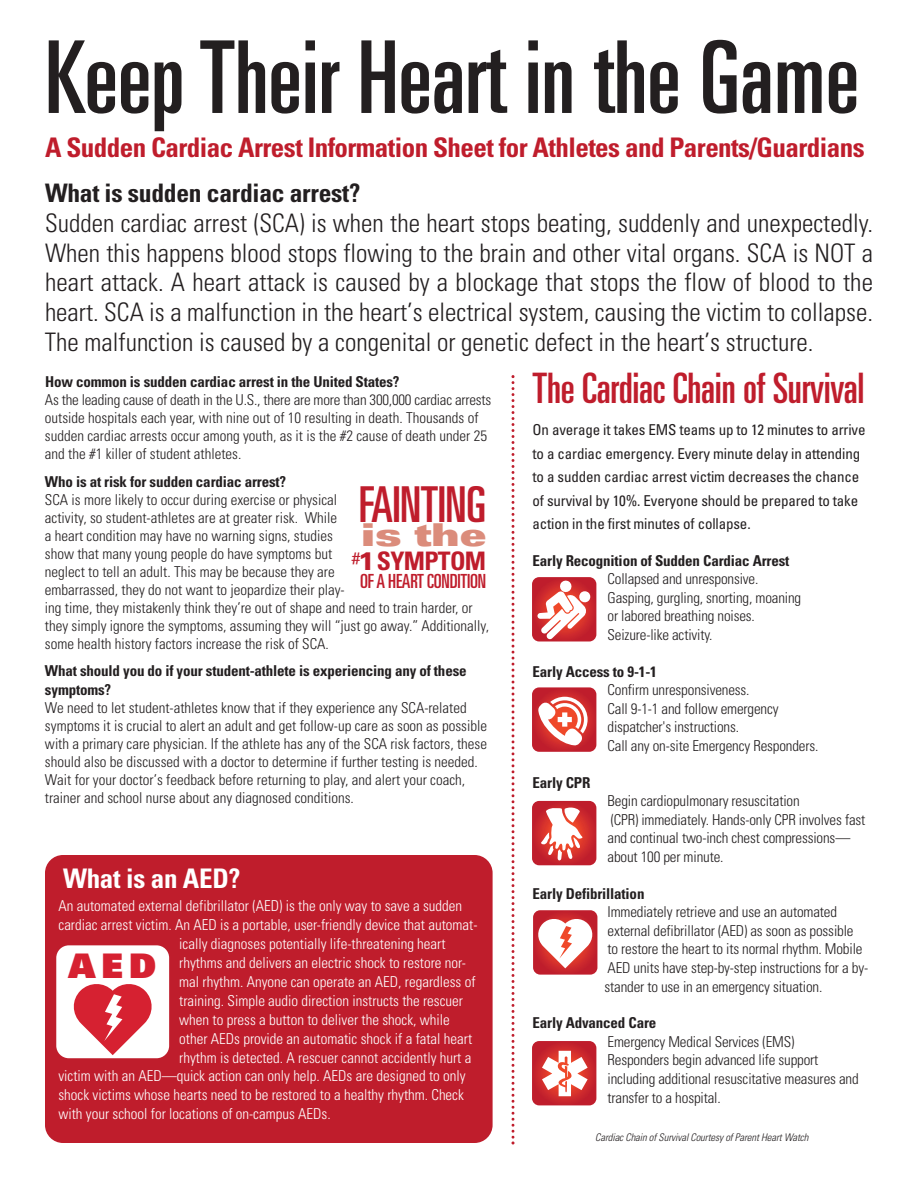
<style>
.page{position:relative;width:918px;height:1188px;background:#fff}
.page>*{position:absolute;margin:0;border:0;box-sizing:border-box;transform-origin:0 0}
.t1{font:ultra-condensed 100.5px "Univers";color:#231f20}
.t2{font:ultra-condensed 49.5px "Univers";letter-spacing:-.01em;color:#bf1d2c}
.t3{font:ultra-condensed 42px "Univers";letter-spacing:-.005em;color:#bf1d2c}
.t4{font:900 33.9px "Univers";color:#d62131}
.t5{font:900 expanded 31.5px "Univers";color:#db8c7b}
.t6{font:700 condensed 27px "Univers";letter-spacing:-.02em;color:#bf1d2c}
.t7{font:700 condensed 27px "Univers";letter-spacing:-.01em;color:#fff}
.t8{font:300 condensed 25.5px/29.7px "Univers";color:#231f20;text-align:justify}
.t9{font:700 condensed 25.5px "Univers";letter-spacing:-.01em;color:#231f20}
.t10{font:700 condensed 25.5px "Univers";letter-spacing:-.025em;color:#bf1d2c}
.t11{font:ultra-condensed 19.5px "Univers";letter-spacing:-.01em;color:#bf1d2c}
.t12{font:300 condensed 15px/18px "Univers";color:#231f20}
.t13{font:300 condensed 15px "Univers";color:#fff}
.t14{font:700 condensed 15px/18.6px "Univers";letter-spacing:-.01em;color:#231f20}
.t15{font:condensed 15px/23.4px "Univers";letter-spacing:-.01em;color:#231f20}
.t16{font:italic 300 condensed 10.5px "Univers";letter-spacing:-.005em;color:#231f20}
.s1{font-weight:900;font-stretch:normal}
</style>
<div class="page">
<div style="left:532px;top:577px;width:64px;height:64px;background:#bf1d2c;border-radius:7px"></div>
<svg style="left:537px;top:580px;width:54px;height:60px"></svg>
<div style="left:532px;top:687px;width:64px;height:65px;background:linear-gradient(to right,#c2202d,#c4222c);border-radius:7px"></div>
<svg style="left:538px;top:697px;width:50px;height:49px"></svg>
<svg style="left:532px;top:801px;width:64px;height:64px;background:#c3212c"></svg>
<svg style="left:541px;top:805px;width:43px;height:55px"></svg>
<div style="left:533px;top:910px;width:64px;height:65px;background:#bf1d2c;border-radius:7px"></div>
<svg style="left:538px;top:917px;width:55px;height:51px"></svg>
<div style="left:532px;top:1041px;width:64px;height:64px;background:linear-gradient(to right,#c4222c,#c5232c);border-radius:7px"></div>
<svg style="left:542px;top:1051px;width:46px;height:45px"></svg>
<svg style="left:512px;top:375px;width:3px;height:770px"></svg>
<div style="left:45px;top:855px;width:448px;height:288px;background:#bf1d2c;border-radius:18px"></div>
<div style="left:56px;top:945px;width:113px;height:113px;background:#fff;border-radius:13px"></div>
<svg style="left:73px;top:984px;width:79px;height:71px"></svg>
<h1 class="t1" style="left:45px;top:20px;width:816px">KeepTheir Heart in the Game</h1>
<h3 class="t6" style="left:45px;top:130px;width:821px">A Sudden Cardiac Arrest Information Sheet for Athletes and Parents/Guardians</h3>
<h3 class="t9" style="left:45px;top:177px;width:317px">What is sudden cardiac arrest?</h3>
<p class="t8" style="left:45px;top:208px;width:830px">Sudden cardiac arrest (SCA) is when the heart stops beating, suddenly and unexpectedly.<br>When this happens blood stops flowing to the brain and other vital organs. SCA is NOT a heart attack. A heart attack is caused by a blockage that stops the flow of blood to the heart. SCA is a malfunction in the heart’s electrical system, causing the victim to collapse.<br>The malfunction is caused by a congenital or genetic defect in the heart’s structure.</p>
<p class="t14" style="left:45px;top:372px;width:356px">How common is sudden cardiac arrest in the United States?</p>
<p class="t12" style="left:45px;top:391px;width:448px">As the leading cause of death in the U.S., there are more than 300,000 cardiac arrests outside hospitals each year, with nine out of 10 resulting in death. Thousands of sudden cardiac arrests occur among youth, as it is the #2 cause of death under 25 and the #1 killer of student athletes.</p>
<p class="t14" style="left:45px;top:472px;width:243px">Who is at risk for sudden cardiac arrest?</p>
<p class="t12" style="left:45px;top:490px;width:446px">SCA is more likely to occur during exercise or physical<br>activity, so student-athletes are at greater risk. While<br>a heart condition may have no warning signs, studies<br>show that many young people do have symptoms but<br>neglect to tell an adult. This may be because they are<br>embarrassed, they do not want to jeopardize their play-<br>ing time, they mistakenly think they’re out of shape and need to train harder, or they simply ignore the symptoms, assuming they will “just go away.” Additionally, some health history factors increase the risk of SCA.</p>
<p class="t14" style="left:45px;top:662px;width:423px">What should you do if your student-athlete is experiencing any of these symptoms?</p>
<p class="t12" style="left:45px;top:699px;width:444px">We need to let student-athletes know that if they experience any SCA-related symptoms it is crucial to alert an adult and get follow-up care as soon as possible with a primary care physician. If the athlete has any of the SCA risk factors, these should also be discussed with a doctor to determine if further testing is needed.<br>Wait for your doctor’s feedback before returning to play, and alert your coach, trainer and school nurse about any diagnosed conditions.</p>
<h3 class="t3" style="left:532px;top:364px;width:334px">The Cardiac Chain of Survival</h3>
<p class="t15" style="left:532px;top:418px;width:335px">On average it takes EMS teams up to 12 minutes to arrive to a cardiac emergency. Every minute delay in attending to a sudden cardiac arrest victim decreases the chance of survival by 10%. Everyone should be prepared to take action in the first minutes of collapse.</p>
<p class="t14" style="left:533px;top:551px;width:258px">Early Recognition of Sudden Cardiac Arrest</p>
<p class="t12" style="left:608px;top:569px;width:195px;line-height:18.6px">Collapsed and unresponsive.<br>Gasping, gurgling, snorting, moaning or labored breathing noises.<br>Seizure-like activity.</p>
<p class="t14" style="left:533px;top:662px;width:126px">Early Access to 9-1-1</p>
<p class="t12" style="left:608px;top:680px;width:212px;line-height:18.6px">Confirm unresponsiveness.<br>Call 9-1-1 and follow emergency dispatcher's instructions.<br>Call any on-site Emergency Responders.</p>
<p class="t14" style="left:533px;top:773px;width:59px">Early CPR</p>
<p class="t12" style="left:608px;top:791px;width:259px;line-height:18.6px">Begin cardiopulmonary resuscitation<br>(CPR) immediately. Hands-only CPR involves fast and continual two-inch chest compressions— about 100 per minute.</p>
<p class="t14" style="left:533px;top:884px;width:113px">Early Defibrillation</p>
<p class="t12" style="left:605px;top:902px;width:265px;line-height:18.6px">Immediately retrieve and use an automated external defibrillator (AED) as soon as possible<br>to restore the heart to its normal rhythm. Mobile AED units have step-by-step instructions for a by&shy;stander to use in an emergency situation.</p>
<p class="t14" style="left:533px;top:1013px;width:125px">Early Advanced Care</p>
<p class="t12" style="left:608px;top:1032px;width:253px;line-height:18.6px">Emergency Medical Services (EMS)<br>Responders begin advanced life support including additional resuscitative measures and transfer to a hospital.</p>
<p class="t16" style="left:595px;top:1131px;width:215px">Cardiac Chain of Survival Courtesy of Parent Heart Watch</p>
<h2 class="t2" style="left:359px;top:476px;width:129px">FAINTING</h2>
<h3 class="t5" style="left:361px;top:516px;width:127px">is the</h3>
<h3 class="t10" style="left:351px;top:545px;width:136px"><sup>#</sup><span class="s1">1</span>SYMPTOM</h3>
<h3 class="t11" style="left:360px;top:570px;width:128px">OF A HEART CONDITION</h3>
<h3 class="t7" style="left:63px;top:862px;width:179px">What is an AED?</h3>
<p class="t13" style="left:58px;top:897px;width:405px">An automated external defibrillator (AED) is the only way to save a sudden</p>
<p class="t13" style="left:58px;top:916px;width:421px">cardiac arrest victim. An AED is a portable, user-friendly device that automat-</p>
<p class="t13" style="left:179px;top:935px;width:268px">ically diagnoses potentially life-threatening heart</p>
<p class="t13" style="left:179px;top:954px;width:288px">rhythms and delivers an electric shock to restore nor-</p>
<p class="t13" style="left:179px;top:973px;width:298px">mal rhythm. Anyone can operate an AED, regardless of</p>
<p class="t13" style="left:179px;top:992px;width:285px">training. Simple audio direction instructs the rescuer</p>
<p class="t13" style="left:179px;top:1010px;width:272px">when to press a button to deliver the shock, while</p>
<p class="t13" style="left:179px;top:1029px;width:295px">other AEDs provide an automatic shock if a fatal heart</p>
<p class="t13" style="left:179px;top:1048px;width:294px">rhythm is detected. A rescuer cannot accidently hurt a</p>
<p class="t13" style="left:58px;top:1067px;width:409px">victim with an AED—quick action can only help. AEDs are designed to only</p>
<p class="t13" style="left:58px;top:1086px;width:407px">shock victims whose hearts need to be restored to a healthy rhythm. Check</p>
<p class="t13" style="left:58px;top:1105px;width:274px">with your school for locations of on-campus AEDs.</p>
<h3 class="t4" style="left:69px;top:944px;width:89px">AED</h3>
</div>
